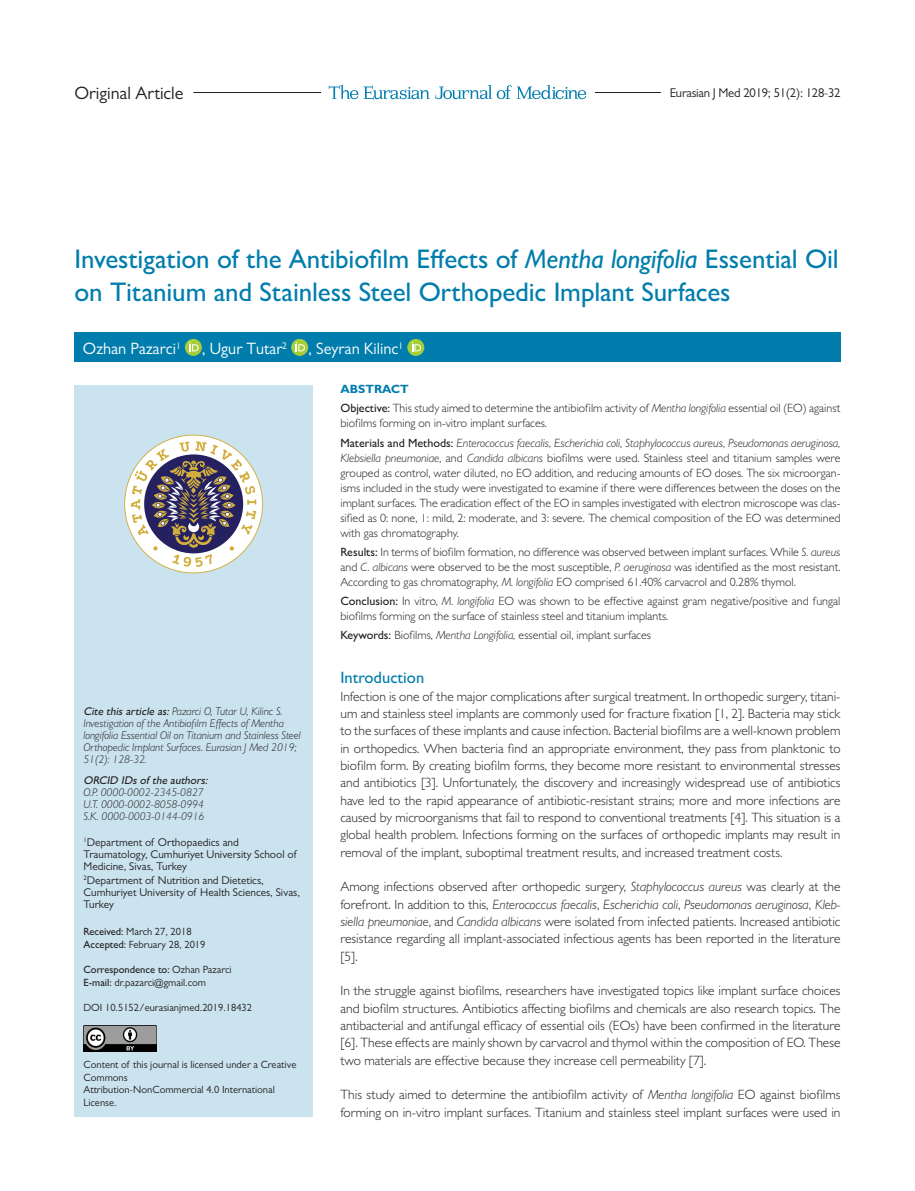
<style>
.page{position:relative;width:915px;height:1191px;background:#fff}
.page>*{position:absolute;margin:0;border:0;box-sizing:border-box;transform-origin:0 0}
.t1{font:500 27px/32.4px "Gill Sans MT Pro";letter-spacing:-.005em;color:#007dad}
.t2{font:18px "Gill Sans MT Pro";color:#231f20}
.t3{font:16.5px "Gill Sans MT Pro";color:#fff}
.t4{font:500 16.5px "Gill Sans MT Pro";color:#007dad}
.t5{font:300 13.5px/17.2px "Gill Sans MT Pro";color:#231f20;text-align:justify}
.t6{font:12.75px "Gill Sans MT Pro";letter-spacing:-.02em;color:#231f20}
.t7{font:300 12px/15px "Gill Sans MT Pro";color:#231f20}
.t8{font:700 12px "Gill Sans MT Pro";color:#007dad}
.t9{font:italic 300 11.25px/12px "Gill Sans MT Pro";color:#231f20}
.t10{font:11.25px/12px "Gill Sans MT Pro";color:#231f20}
.t11{font:italic 500 11.25px "Gill Sans MT Pro";color:#231f20}
.t12{font:10.5px/12.6px "Gill Sans MT Pro";color:#231f20}
.t13{font:500 10.5px "Gill Sans MT Pro";color:#231f20}
.s1{font-style:italic}
.s2{font-weight:500}
.s3{font-weight:400}
</style>
<div class="page">
<div style="left:74px;top:385px;width:239px;height:731px;background:#cae3ef"></div>
<img style="left:83px;top:1025px;width:74px;height:26px">
<hr style="left:193px;top:92px;width:467px;height:1px;background:#231f20">
<div style="left:321px;top:80px;width:273px;height:25px;background:#fff"></div>
<svg style="left:328px;top:85px;width:101px;height:15px"></svg>
<svg style="left:435px;top:85px;width:151px;height:14px"></svg>
<div style="left:74px;top:332px;width:766px;height:29px;background:#007dad"></div>
<div style="left:185px;top:339px;width:17px;height:17px;background:#a6ce39;border-radius:50%"></div>
<svg style="left:189px;top:342px;width:9px;height:9px"></svg>
<svg style="left:291px;top:339px;width:17px;height:17px"></svg>
<svg style="left:295px;top:342px;width:10px;height:9px"></svg>
<div style="left:407px;top:339px;width:17px;height:17px;background:#a6ce39;border-radius:50%"></div>
<svg style="left:411px;top:342px;width:10px;height:9px"></svg>
<svg style="left:124px;top:434px;width:139px;height:139px"></svg>
<p class="t2" style="left:74px;top:82px;width:110px">Original Article</p>
<p class="t6" style="left:669px;top:85px;width:172px">Eurasian J Med 2019; 51(2): 128-32</p>
<p class="t1" style="left:74px;top:243px;width:765px">Investigation of the Antibiofilm Effects of <span class="s1">Mentha longifolia</span> Essential Oil on Titanium and Stainless Steel Orthopedic Implant Surfaces</p>
<p class="t3" style="left:83px;top:339px;width:99px">Ozhan Pazarci<sup>1</sup></p>
<p class="t3" style="left:202px;top:339px;width:87px">, Ugur Tutar<sup>2</sup></p>
<p class="t3" style="left:308px;top:339px;width:96px">, Seyran Kilinc<sup>1</sup></p>
<p class="t9" style="left:83px;top:705px;width:219px"><span class="s2">Cite this article as:</span>Pazarci O, Tutar U, Kilinc S.<br>Investigation of the Antibiofilm Effects of Mentha longifolia Essential Oil on Titanium and Stainless Steel Orthopedic Implant Surfaces. Eurasian J Med 2019; 51(2): 128-32.</p>
<p class="t11" style="left:83px;top:773px;width:128px">ORCID IDs of the authors:</p>
<p class="t9" style="left:83px;top:785px;width:122px">O.P. 0000-0002-2345-0827</p>
<p class="t9" style="left:83px;top:797px;width:122px">U.T. 0000-0002-8058-0994</p>
<p class="t9" style="left:83px;top:809px;width:122px">S.K. 0000-0003-0144-0916</p>
<p class="t10" style="left:83px;top:836px;width:214px"><sup>1</sup>Department of Orthopaedics and<br>Traumatology, Cumhuriyet University School of<br>Medicine, Sivas, Turkey</p>
<p class="t10" style="left:83px;top:874px;width:218px"><sup>2</sup>Department of Nutrition and Dietetics,<br>Cumhuriyet University of Health Sciences, Sivas,<br>Turkey</p>
<p class="t12" style="left:83px;top:925px;width:110px"><span class="s2">Received:</span> March 27, 2018</p>
<p class="t12" style="left:83px;top:938px;width:123px"><span class="s2">Accepted:</span> February 28, 2019</p>
<p class="t13" style="left:83px;top:963px;width:149px">Correspondence to: <span class="s3">Ozhan Pazarci</span></p>
<p class="t12" style="left:83px;top:975px;width:124px"><span class="s2">E-mail:</span> dr.pazarci@gmail.com</p>
<p class="t12" style="left:83px;top:1001px;width:170px">DOI 10.5152/eurasianjmed.2019.18432</p>
<p class="t12" style="left:83px;top:1058px;width:214px">Content of this journal is licensed under a Creative<br>Commons</p>
<p class="t12" style="left:83px;top:1083px;width:193px">Attribution-NonCommercial 4.0 International<br>License.</p>
<p class="t8" style="left:340px;top:382px;width:70px">ABSTRACT</p>
<p class="t7" style="left:340px;top:401px;width:501px"><span class="s2">Objective:</span> This study aimed to determine the antibiofilm activity of <span class="s1">Mentha longifolia</span> essential oil (EO) against biofilms forming on in-vitro implant surfaces.</p>
<p class="t7" style="left:340px;top:435px;width:501px;text-align:justify"><span class="s2">Materials and Methods:</span> <span class="s1">Enterococcus faecalis, Escherichia coli, Staphylococcus aureus, Pseudomonas aeruginosa, Klebsiella pneumoniae,</span> and <span class="s1">Candida albicans</span> biofilms were used. Stainless steel and titanium samples were grouped as control, water diluted, no EO addition, and reducing amounts of EO doses. The six microorgan&shy;isms included in the study were investigated to examine if there were differences between the doses on the implant surfaces. The eradication effect of the EO in samples investigated with electron microscope was clas&shy;sified as 0: none, 1: mild, 2: moderate, and 3: severe. The chemical composition of the EO was determined with gas chromatography.</p>
<p class="t7" style="left:340px;top:544px;width:501px;text-align:justify"><span class="s2">Results:</span> In terms of biofilm formation, no difference was observed between implant surfaces. While <span class="s1">S. aureus </span>and <span class="s1">C. albicans</span> were observed to be the most susceptible, <span class="s1">P. aeruginosa</span> was identified as the most resistant.<br>According to gas chromatography, <span class="s1">M. longifolia</span> EO comprised 61.40% carvacrol and 0.28% thymol.</p>
<p class="t7" style="left:340px;top:593px;width:501px"><span class="s2">Conclusion:</span> In vitro, <span class="s1">M. longifolia</span> EO was shown to be effective against gram negative/positive and fungal biofilms forming on the surface of stainless steel and titanium implants.</p>
<p class="t7" style="left:340px;top:628px;width:312px"><span class="s2">Keywords:</span> Biofilms, <span class="s1">Mentha Longifolia,</span> essential oil, implant surfaces</p>
<p class="t4" style="left:340px;top:668px;width:85px">Introduction</p>
<p class="t5" style="left:340px;top:687px;width:501px">Infection is one of the major complications after surgical treatment. In orthopedic surgery, titani&shy;um and stainless steel implants are commonly used for fracture fixation [1, 2]. Bacteria may stick to the surfaces of these implants and cause infection. Bacterial biofilms are a well-known problem in orthopedics. When bacteria find an appropriate environment, they pass from planktonic to biofilm form. By creating biofilm forms, they become more resistant to environmental stresses and antibiotics [3]. Unfortunately, the discovery and increasingly widespread use of antibiotics have led to the rapid appearance of antibiotic-resistant strains; more and more infections are caused by microorganisms that fail to respond to conventional treatments [4]. This situation is a global health problem. Infections forming on the surfaces of orthopedic implants may result in removal of the implant, suboptimal treatment results, and increased treatment costs.</p>
<p class="t5" style="left:340px;top:878px;width:501px">Among infections observed after orthopedic surgery, <span class="s1">Staphylococcus aureus</span> was clearly at the forefront. In addition to this, <span class="s1">Enterococcus faecalis</span>, <span class="s1">Escherichia coli</span>, <span class="s1">Pseudomonas aeruginosa</span>, <span class="s1">Kleb&shy;siella pneumoniae</span>, and <span class="s1">Candida albicans</span> were isolated from infected patients. Increased antibiotic resistance regarding all implant-associated infectious agents has been reported in the literature [5].</p>
<p class="t5" style="left:340px;top:982px;width:501px">In the struggle against biofilms, researchers have investigated topics like implant surface choices and biofilm structures. Antibiotics affecting biofilms and chemicals are also research topics. The antibacterial and antifungal efficacy of essential oils (EOs) have been confirmed in the literature [6]. These effects are mainly shown by carvacrol and thymol within the composition of EO. These two materials are effective because they increase cell permeability [7].</p>
<p class="t5" style="left:340px;top:1085px;width:501px">This study aimed to determine the antibiofilm activity of <span class="s1">Mentha longifolia</span> EO against biofilms forming on in-vitro implant surfaces. Titanium and stainless steel implant surfaces were used in</p>
</div>
